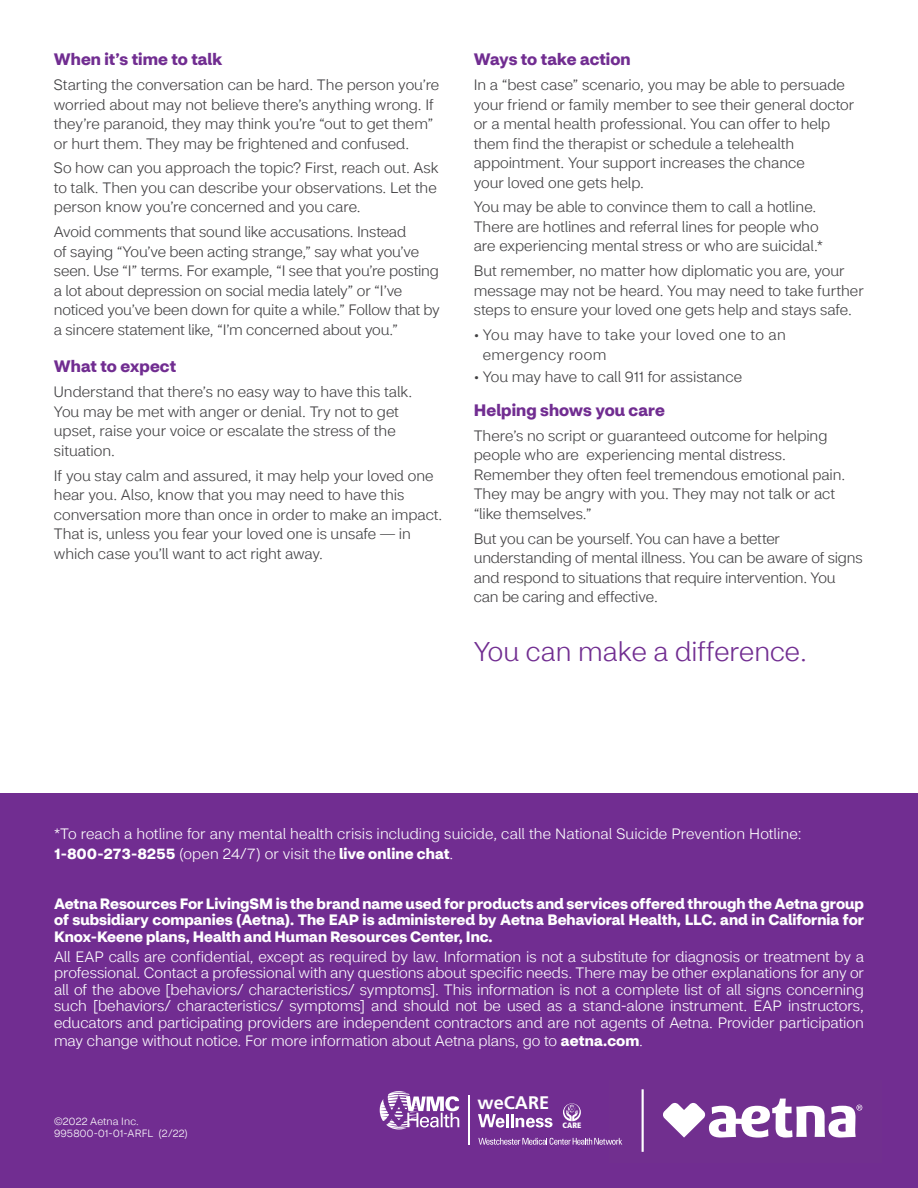
<style>
.page{position:relative;width:918px;height:1188px;background:#fff}
.page>*{position:absolute;margin:0;border:0;box-sizing:border-box;transform-origin:0 0}
.t1{font:300 27px "CVS Health Sans";color:#712d91}
.t2{font:700 18.15px "Frutiger LT Pro";color:#fff}
.t3{font:700 16.5px "CVS Health Sans";letter-spacing:.005em;color:#712d91}
.t4{font:300 15px/19.5px "CVS Health Sans";letter-spacing:-.005em;color:#414042}
.t5{font:300 15px/16.5px "CVS Health Sans";color:#fff}
.t6{font:700 15px/16.5px "CVS Health Sans";color:#fff;text-align:justify}
.t7{font:300 15px/19.5px "CVS Health Sans";letter-spacing:.025em;color:#414042}
.t8{font:300 10.5px/12px "CVS Health Sans";letter-spacing:.015em;color:#fff}
.t9{font:900 condensed 7.8px "Frutiger LT Pro";color:#fff}
.s1{font-weight:700}
</style>
<div class="page">
<div style="left:0;top:794px;width:918px;height:394px;background:#712d91"></div>
<hr style="left:642px;top:1089px;width:2px;height:63px;background:#fff">
<svg style="left:663px;top:1099px;width:199px;height:39px"></svg>
<svg style="left:478px;top:1138px;width:144px;height:7px"></svg>
<svg style="left:380px;top:1091px;width:79px;height:39px"></svg>
<hr style="left:468px;top:1096px;width:2px;height:49px;background:#fff">
<svg style="left:478px;top:1114px;width:75px;height:14px"></svg>
<svg style="left:563px;top:1103px;width:18px;height:18px"></svg>
<p class="t3" style="left:54px;top:49px;width:170px">When it’s time to talk</p>
<p class="t4" style="left:54px;top:75px;width:387px">Starting the conversation can be hard. The person you’re worried about may not believe there’s anything wrong. If they’re paranoid, they may think you’re “out to get them” or hurt them. They may be frightened and confused.</p>
<p class="t4" style="left:54px;top:158px;width:386px">So how can you approach the topic? First, reach out. Ask to talk. Then you can describe your observations. Let the person know you’re concerned and you care.</p>
<p class="t4" style="left:54px;top:222px;width:388px">Avoid comments that sound like accusations. Instead<br>of saying “You’ve been acting strange,” say what you’ve seen. Use “I” terms. For example, “I see that you’re posting a lot about depression on social media lately” or “I’ve noticed you’ve been down for quite a while.” Follow that by a sincere statement like, “I’m concerned about you.”</p>
<p class="t3" style="left:54px;top:356px;width:124px">What to expect</p>
<p class="t4" style="left:54px;top:382px;width:360px">Understand that there’s no easy way to have this talk.<br>You may be met with anger or denial. Try not to get upset, raise your voice or escalate the stress of the situation.</p>
<p class="t4" style="left:54px;top:466px;width:390px">If you stay calm and assured, it may help your loved one hear you. Also, know that you may need to have this conversation more than once in order to make an impact.<br>That is, unless you fear your loved one is unsafe — in which case you’ll want to act right away.</p>
<p class="t3" style="left:474px;top:49px;width:158px">Ways to take action</p>
<p class="t4" style="left:474px;top:75px;width:382px">In a “best case” scenario, you may be able to persuade your friend or family member to see their general doctor or a mental health professional. You can offer to help them find the therapist or schedule a telehealth appointment. Your support increases the chance<br>your loved one gets help.</p>
<p class="t4" style="left:474px;top:197px;width:351px">You may be able to convince them to call a hotline.<br>There are hotlines and referral lines for people who are experiencing mental stress or who are suicidal.*</p>
<p class="t4" style="left:474px;top:261px;width:392px">But remember, no matter how diplomatic you are, your message may not be heard. You may need to take further steps to ensure your loved one gets help and stays safe.</p>
<p class="t7" style="left:483px;top:325px;width:305px;text-indent:-9px">• You may have to take your loved one to an emergency room</p>
<p class="t4" style="left:474px;top:368px;width:270px">• You may have to call 911 for assistance</p>
<p class="t3" style="left:474px;top:400px;width:193px">Helping shows you care</p>
<p class="t4" style="left:474px;top:426px;width:373px">There’s no script or guaranteed outcome for helping people who are experiencing mental distress.<br>Remember they often feel tremendous emotional pain.<br>They may be angry with you. They may not talk or act “like themselves.”</p>
<p class="t4" style="left:474px;top:529px;width:390px">But you can be yourself. You can have a better understanding of mental illness. You can be aware of signs and respond to situations that require intervention. You can be caring and effective.</p>
<h1 class="t1" style="left:474px;top:635px;width:335px">You can make a difference.</h1>
<p class="t5" style="left:54px;top:824px;width:749px;line-height:19.5px">*To reach a hotline for any mental health crisis including suicide, call the National Suicide Prevention Hotline:<br><span class="s1">1-800-273-8255</span> (open 24/7) or visit the <span class="s1">live online chat</span>.</p>
<p class="t6" style="left:54px;top:895px;width:812px">Aetna Resources For LivingSM is the brand name used for products and services offered through the Aetna group of subsidiary companies (Aetna). The EAP is administered by Aetna Behavioral Health, LLC. and in California for Knox-Keene plans, Health and Human Resources Center, Inc.</p>
<p class="t5" style="left:54px;top:948px;width:812px;text-align:justify">All EAP calls are confidential, except as required by law. Information is not a substitute for diagnosis or treatment by a professional. Contact a professional with any questions about specific needs. There may be other explanations for any or all of the above [behaviors/ characteristics/ symptoms]. This information is not a complete list of all signs concerning such [behaviors/ characteristics/ symptoms] and should not be used as a stand-alone instrument. EAP instructors, educators and participating providers are independent contractors and are not agents of Aetna. Provider participation</p>
<p class="t5" style="left:54px;top:1032px;width:591px">may change without notice. For more information about Aetna plans, go to <span class="s1">aetna.com</span>.</p>
<p class="t8" style="left:54px;top:1115px;width:135px">©2022 Aetna Inc.<br>995800-01-01-ARFL (2/22)</p>
<p class="t2" style="left:478px;top:1092px;width:73px">weCARE</p>
<p class="t9" style="left:563px;top:1120px;width:20px">CARE</p>
</div>
